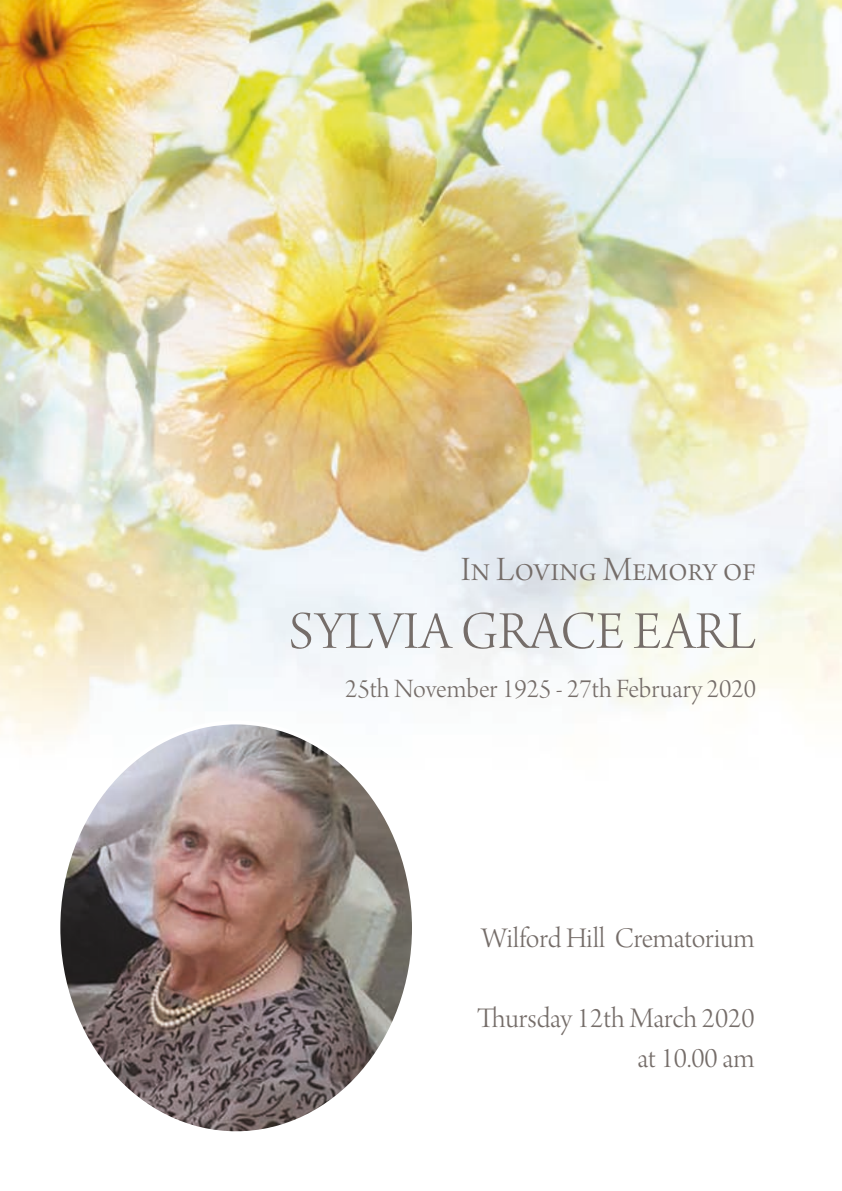
<style>
.page{position:relative;width:842px;height:1191px;background:#fff}
.page>*{position:absolute;margin:0;border:0;box-sizing:border-box;transform-origin:0 0}
.t1{font:56px "Arno Pro Light Display";letter-spacing:.01em;color:#756d69}
.t2{font:36px "Arno Pro Light Display";color:#756d69}
.t3{font:30px/40px "Arno Pro Light Display";color:#756d69;text-align:right}
.t4{font:28px "Arno Pro Light Display";color:#756d69}
</style>
<div class="page">
<img style="left:0;top:0;width:842px;height:740px">
<img style="left:58px;top:722px;width:356px;height:408px">
<p class="t2" style="left:461px;top:549px;width:297px">In Loving Memory of</p>
<h1 class="t1" style="left:289px;top:601px;width:468px">SYLVIA GRACE EARL</h1>
<p class="t4" style="left:345px;top:673px;width:412px">25th November 1925 - 27th February 2020</p>
<p class="t3" style="left:481px;top:920px;width:272px">Wilford Hill Crematorium</p>
<p class="t3" style="left:477px;top:1000px;width:279px">Thursday 12th March 2020 at 10.00 am</p>
</div>
